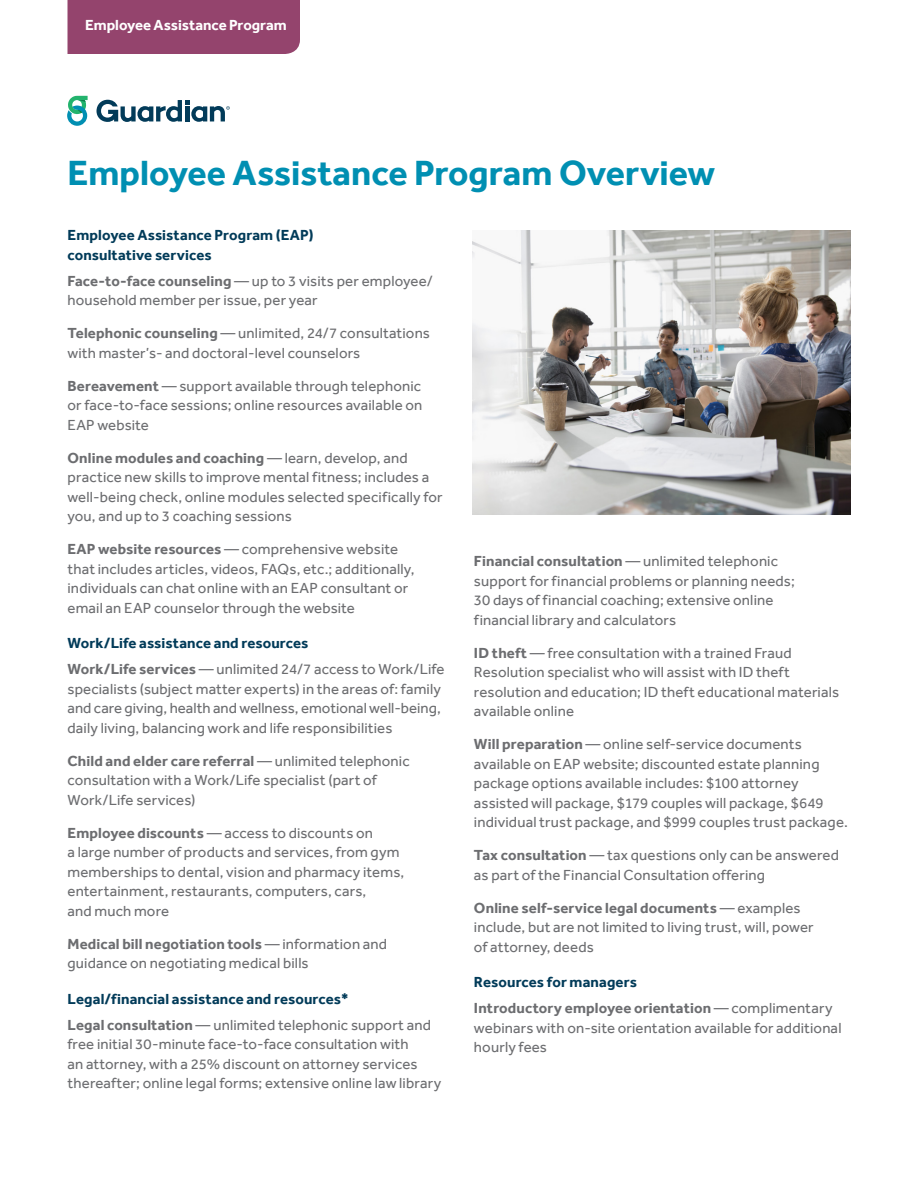
<style>
.page{position:relative;width:918px;height:1188px;background:#fff}
.page>*{position:absolute;margin:0;border:0;box-sizing:border-box;transform-origin:0 0}
.Header_2{font:700 36px "Effra";color:#008fb2}
.Body{font:15px/19.5px "Effra";letter-spacing:.01em;color:#6c6d70}
.Subhead_2{font:700 15px/19.5px "Effra";letter-spacing:.01em;color:#023b59}
.ID_-_flag{font:700 15px "Effra";color:#fff}
.s1{font-weight:700}
</style>
<div class="page">
<div style="left:68px;top:0;width:232px;height:54px;background:#94446d"></div>
<img style="left:472px;top:230px;width:378px;height:284px">
<svg style="left:67px;top:96px;width:21px;height:30px"></svg>
<svg style="left:97px;top:100px;width:133px;height:22px"></svg>
<p class="ID_-_flag" style="left:85px;top:16px;width:203px">Employee Assistance Program</p>
<p class="Header_2" style="left:68px;top:152px;width:649px">Employee Assistance Program Overview</p>
<p class="Subhead_2" style="left:68px;top:225px;width:248px">Employee Assistance Program (EAP) consultative services</p>
<p class="Body" style="left:68px;top:271px;width:367px"><span class="s1">Face-to-face counseling</span> — up to 3 visits per employee/ household member per issue, per year</p>
<p class="Body" style="left:68px;top:324px;width:364px"><span class="s1">Telephonic counseling</span> — unlimited, 24/7 consultations with master’s- and doctoral-level counselors</p>
<p class="Body" style="left:68px;top:376px;width:356px;text-align:justify"><span class="s1">Bereavement</span> — support available through telephonic or face-to-face sessions; online resources available on EAP website</p>
<p class="Body" style="left:68px;top:448px;width:377px"><span class="s1">Online modules and coaching</span> — learn, develop, and practice new skills to improve mental fitness; includes a well-being check, online modules selected specifically for you, and up to 3 coaching sessions</p>
<p class="Body" style="left:68px;top:540px;width:349px"><span class="s1">EAP website resources</span> — comprehensive website that includes articles, videos, FAQs, etc.; additionally, individuals can chat online with an EAP consultant or email an EAP counselor through the website</p>
<p class="Subhead_2" style="left:68px;top:633px;width:242px">Work/Life assistance and resources</p>
<p class="Body" style="left:68px;top:660px;width:379px"><span class="s1">Work/Life services</span> — unlimited 24/7 access to Work/Life specialists (subject matter experts) in the areas of: family and care giving, health and wellness, emotional well-being, daily living, balancing work and life responsibilities</p>
<p class="Body" style="left:68px;top:751px;width:344px"><span class="s1">Child and elder care referral</span> — unlimited telephonic consultation with a Work/Life specialist (part of<br>Work/Life services)</p>
<p class="Body" style="left:68px;top:823px;width:338px"><span class="s1">Employee discounts</span> — access to discounts on<br>a large number of products and services, from gym memberships to dental, vision and pharmacy items, entertainment, restaurants, computers, cars,<br>and much more</p>
<p class="Body" style="left:68px;top:934px;width:321px"><span class="s1">Medical bill negotiation tools</span> — information and guidance on negotiating medical bills</p>
<p class="Subhead_2" style="left:68px;top:989px;width:282px">Legal/financial assistance and resources*</p>
<p class="Body" style="left:68px;top:1015px;width:375px"><span class="s1">Legal consultation</span> — unlimited telephonic support and free initial 30-minute face-to-face consultation with<br>an attorney, with a 25% discount on attorney services thereafter; online legal forms; extensive online law library</p>
<p class="Body" style="left:474px;top:552px;width:322px"><span class="s1">Financial consultation</span> — unlimited telephonic support for financial problems or planning needs; 30 days of financial coaching; extensive online financial library and calculators</p>
<p class="Body" style="left:474px;top:643px;width:367px"><span class="s1">ID theft</span> — free consultation with a trained Fraud Resolution specialist who will assist with ID theft resolution and education; ID theft educational materials available online</p>
<p class="Body" style="left:474px;top:735px;width:375px"><span class="s1">Will preparation</span> — online self-service documents available on EAP website; discounted estate planning package options available includes: $100 attorney assisted will package, $179 couples will package, $649 individual trust package, and $999 couples trust package.</p>
<p class="Body" style="left:474px;top:846px;width:367px"><span class="s1">Tax consultation</span> — tax questions only can be answered as part of the Financial Consultation offering</p>
<p class="Body" style="left:474px;top:898px;width:341px"><span class="s1">Online self-service legal documents</span> — examples include, but are not limited to living trust, will, power of attorney, deeds</p>
<p class="Subhead_2" style="left:474px;top:972px;width:164px">Resources for managers</p>
<p class="Body" style="left:474px;top:999px;width:369px"><span class="s1">Introductory employee orientation</span> — complimentary webinars with on-site orientation available for additional hourly fees</p>
</div>
